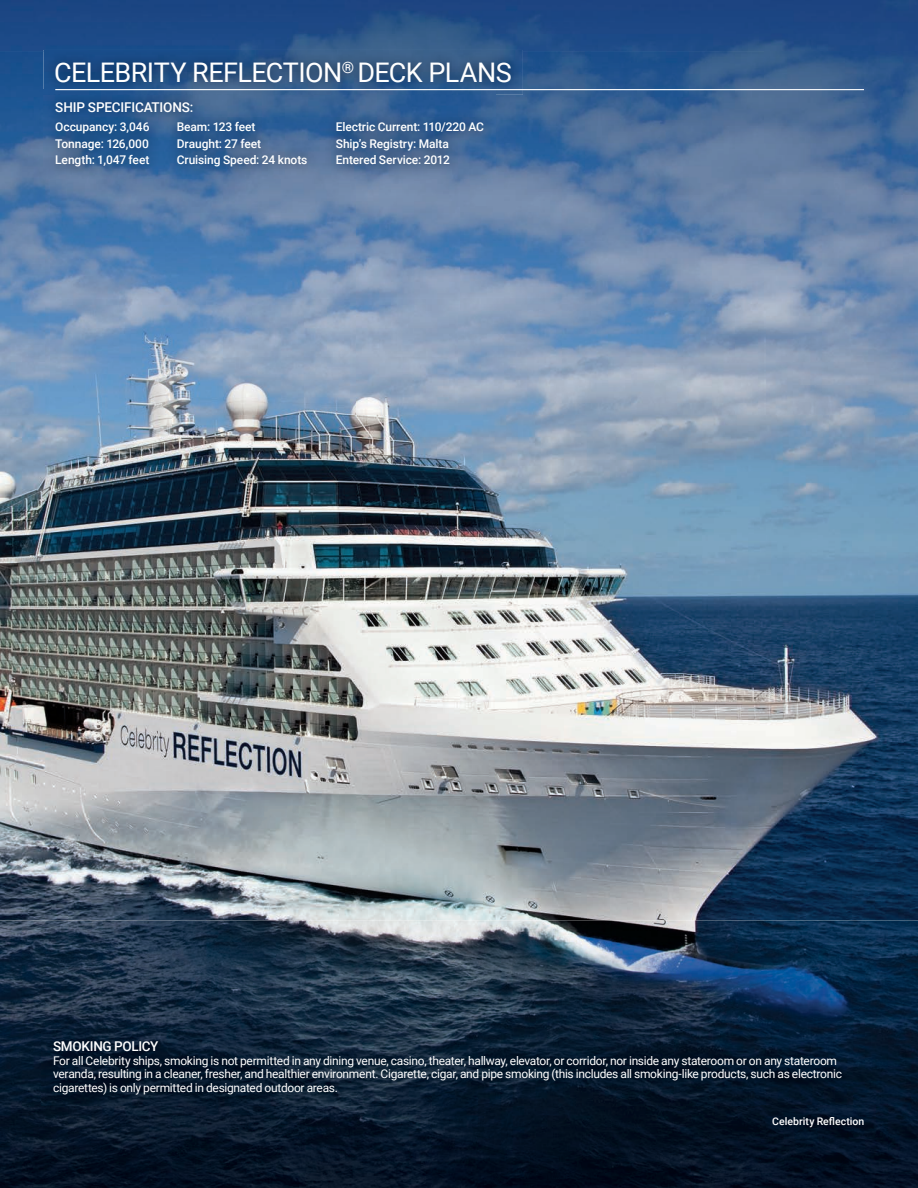
<style>
.page{position:relative;width:918px;height:1188px;background:#fff}
.page>*{position:absolute;margin:0;border:0;box-sizing:border-box;transform-origin:0 0}
.t1{font:27px "Roboto";letter-spacing:-.02em;color:#fff}
.t2{font:500 13.5px "Roboto";letter-spacing:-.015em;color:#fff}
.t3{font:12px/13.5px "Roboto";letter-spacing:-.025em;color:#fff}
.t4{font:500 12px "Roboto";letter-spacing:-.005em;color:#fff}
.t5{font:500 10.5px "Roboto";letter-spacing:.005em;color:#fff}
</style>
<div class="page">
<img style="left:0;top:415px;width:918px;height:505px">
<img style="left:0;top:0;width:918px;height:51px">
<img style="left:0;top:51px;width:50px;height:364px">
<img style="left:459px;top:51px;width:459px;height:364px">
<img style="left:50px;top:178px;width:409px;height:237px">
<img style="left:0;top:920px;width:918px;height:268px">
<img style="left:41px;top:1029px;width:812px;height:77px">
<img style="left:43px;top:50px;width:480px;height:45px">
<img style="left:44px;top:89px;width:451px;height:89px">
<hr style="left:55px;top:89px;width:809px;height:1px;background:#fff">
<img style="left:761px;top:1106px;width:115px;height:33px">
<h1 class="t1" style="left:54px;top:54px;width:459px">CELEBRITY REFLECTION<sup>®</sup> DECK PLANS</h1>
<p class="t2" style="left:55px;top:97px;width:140px">SHIP SPECIFICATIONS:</p>
<p class="t4" style="left:55px;top:118px;width:96px">Occupancy: 3,046</p>
<p class="t4" style="left:177px;top:118px;width:80px">Beam: 123 feet</p>
<p class="t4" style="left:336px;top:118px;width:150px">Electric Current: 110/220 AC</p>
<p class="t4" style="left:55px;top:135px;width:95px">Tonnage: 126,000</p>
<p class="t4" style="left:177px;top:135px;width:86px">Draught: 27 feet</p>
<p class="t4" style="left:336px;top:135px;width:115px">Ship’s Registry: Malta</p>
<p class="t4" style="left:55px;top:151px;width:96px">Length: 1,047 feet</p>
<p class="t4" style="left:177px;top:151px;width:132px">Cruising Speed: 24 knots</p>
<p class="t4" style="left:336px;top:151px;width:116px">Entered Service: 2012</p>
<p class="t2" style="left:53px;top:1037px;width:107px">SMOKING POLICY</p>
<p class="t3" style="left:53px;top:1054px;width:790px">For all Celebrity ships, smoking is not permitted in any dining venue, casino, theater, hallway, elevator, or corridor, nor inside any stateroom or on any stateroom veranda, resulting in a cleaner, fresher, and healthier environment. Cigarette, cigar, and pipe smoking (this includes all smoking-like products, such as electronic cigarettes) is only permitted in designated outdoor areas.</p>
<p class="t5" style="left:772px;top:1114px;width:94px">Celebrity Reflection</p>
</div>
